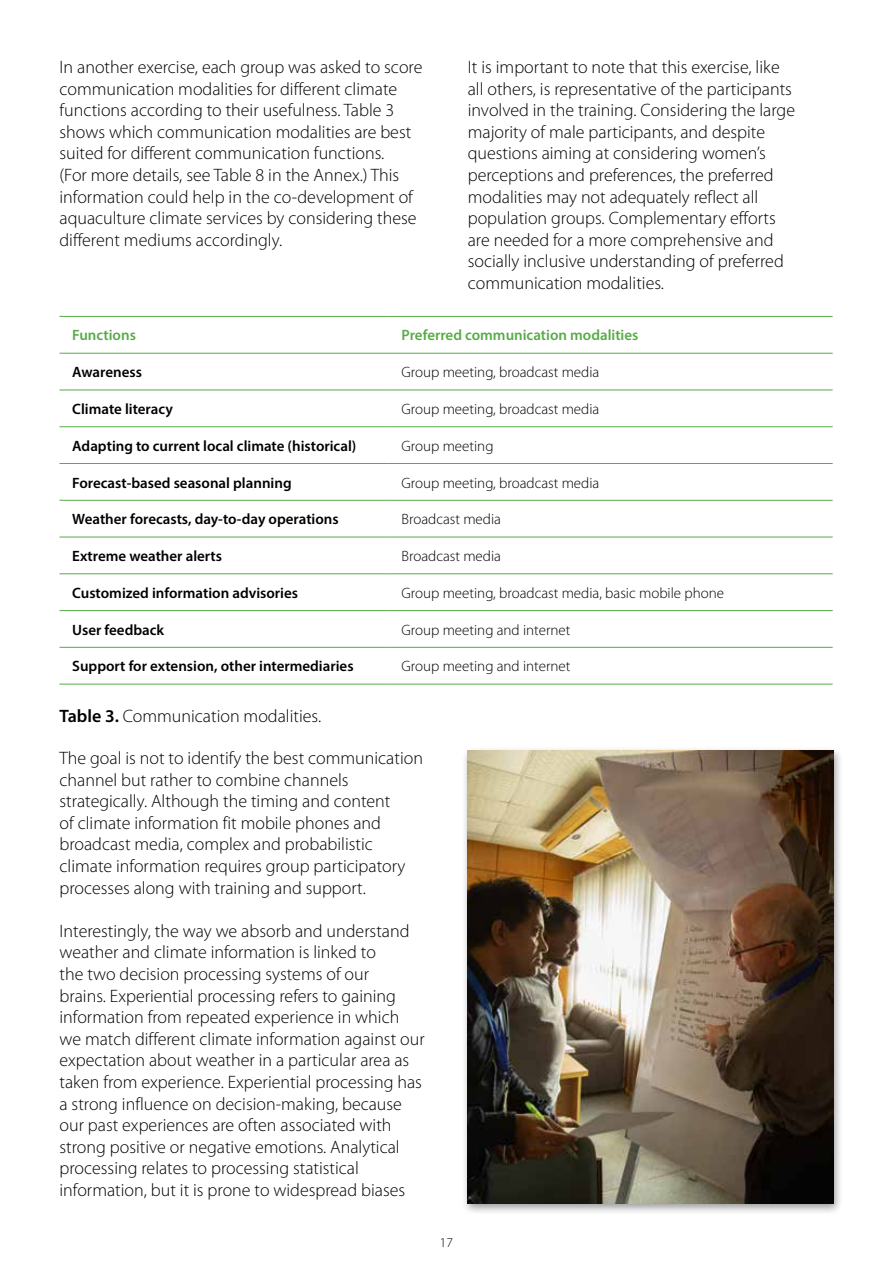
<style>
.page{position:relative;width:893px;height:1263px;background:#fff}
.page>*{position:absolute;margin:0;border:0;box-sizing:border-box;transform-origin:0 0}
.t1{font:300 18px/21.6px "Myriad Pro";color:#000}
.t2{font:600 15px "Myriad Pro";color:#000}
.t3{font:300 15px "Myriad Pro";color:#000}
.t4{font:600 15px "Myriad Pro";color:#58ab47}
.t5{font:300 13.5px "Myriad Pro";color:#000}
.s1{font-weight:600}
</style>
<div class="page">
<hr style="left:60px;top:316px;width:329px;height:1px;background:#58ab47">
<hr style="left:389px;top:316px;width:444px;height:1px;background:#58ab47">
<hr style="left:60px;top:353px;width:329px;height:1px;background:#58ab47">
<hr style="left:389px;top:353px;width:444px;height:1px;background:#58ab47">
<hr style="left:60px;top:390px;width:329px;height:1px;background:#58ab47">
<hr style="left:389px;top:390px;width:444px;height:1px;background:#58ab47">
<hr style="left:60px;top:426px;width:329px;height:1px;background:#58ab47">
<hr style="left:389px;top:426px;width:444px;height:1px;background:#58ab47">
<hr style="left:60px;top:463px;width:329px;height:1px;background:#58ab47">
<hr style="left:389px;top:463px;width:444px;height:1px;background:#58ab47">
<hr style="left:60px;top:500px;width:329px;height:1px;background:#58ab47">
<hr style="left:389px;top:500px;width:444px;height:1px;background:#58ab47">
<hr style="left:60px;top:537px;width:329px;height:1px;background:#58ab47">
<hr style="left:389px;top:537px;width:444px;height:1px;background:#58ab47">
<hr style="left:60px;top:573px;width:329px;height:1px;background:#58ab47">
<hr style="left:389px;top:573px;width:444px;height:1px;background:#58ab47">
<hr style="left:60px;top:610px;width:329px;height:1px;background:#58ab47">
<hr style="left:389px;top:610px;width:444px;height:1px;background:#58ab47">
<hr style="left:60px;top:647px;width:329px;height:1px;background:#58ab47">
<hr style="left:389px;top:647px;width:444px;height:1px;background:#58ab47">
<hr style="left:60px;top:684px;width:329px;height:1px;background:#58ab47">
<hr style="left:389px;top:684px;width:444px;height:1px;background:#58ab47">
<div style="left:462px;top:746px;width:381px;height:469px;background:#000;opacity:.4"></div>
<img style="left:468px;top:750px;width:365px;height:453px">
<p class="t1" style="left:60px;top:57px;width:364px">In another exercise, each group was asked to score communication modalities for different climate functions according to their usefulness. Table 3 shows which communication modalities are best suited for different communication functions.<br>(For more details, see Table 8 in the Annex.) This information could help in the co-development of aquaculture climate services by considering these different mediums accordingly.</p>
<p class="t1" style="left:468px;top:57px;width:329px">It is important to note that this exercise, like all others, is representative of the participants involved in the training. Considering the large majority of male participants, and despite questions aiming at considering women’s perceptions and preferences, the preferred modalities may not adequately reflect all population groups. Complementary efforts are needed for a more comprehensive and socially inclusive understanding of preferred communication modalities.</p>
<p class="t4" style="left:72px;top:326px;width:65px">Functions</p>
<p class="t4" style="left:402px;top:326px;width:238px">Preferred communication modalities</p>
<p class="t2" style="left:72px;top:363px;width:71px">Awareness</p>
<p class="t3" style="left:402px;top:364px;width:199px">Group meeting, broadcast media</p>
<p class="t2" style="left:72px;top:399px;width:102px">Climate literacy</p>
<p class="t3" style="left:402px;top:401px;width:199px">Group meeting, broadcast media</p>
<p class="t2" style="left:72px;top:436px;width:286px">Adapting to current local climate (historical)</p>
<p class="t3" style="left:402px;top:437px;width:93px">Group meeting</p>
<p class="t2" style="left:72px;top:473px;width:221px">Forecast-based seasonal planning</p>
<p class="t3" style="left:402px;top:474px;width:199px">Group meeting, broadcast media</p>
<p class="t2" style="left:72px;top:510px;width:268px">Weather forecasts, day-to-day operations</p>
<p class="t3" style="left:402px;top:511px;width:101px">Broadcast media</p>
<p class="t2" style="left:72px;top:546px;width:151px">Extreme weather alerts</p>
<p class="t3" style="left:402px;top:548px;width:101px">Broadcast media</p>
<p class="t2" style="left:72px;top:583px;width:227px">Customized information advisories</p>
<p class="t3" style="left:402px;top:585px;width:324px">Group meeting, broadcast media, basic mobile phone</p>
<p class="t2" style="left:72px;top:620px;width:93px">User feedback</p>
<p class="t3" style="left:402px;top:621px;width:170px">Group meeting and internet</p>
<p class="t2" style="left:72px;top:657px;width:283px">Support for extension, other intermediaries</p>
<p class="t3" style="left:402px;top:658px;width:170px">Group meeting and internet</p>
<p class="t1" style="left:60px;top:705px;width:263px"><span class="s1">Table 3.</span> Communication modalities.</p>
<p class="t1" style="left:60px;top:747px;width:365px">The goal is not to identify the best communication channel but rather to combine channels strategically. Although the timing and content<br>of climate information fit mobile phones and broadcast media, complex and probabilistic climate information requires group participatory processes along with training and support.</p>
<p class="t1" style="left:60px;top:920px;width:367px">Interestingly, the way we absorb and understand weather and climate information is linked to<br>the two decision processing systems of our<br>brains. Experiential processing refers to gaining information from repeated experience in which we match different climate information against our expectation about weather in a particular area as taken from experience. Experiential processing has a strong influence on decision-making, because our past experiences are often associated with strong positive or negative emotions. Analytical processing relates to processing statistical information, but it is prone to widespread biases</p>
<p class="t5" style="left:440px;top:1235px;width:15px">17</p>
</div>
